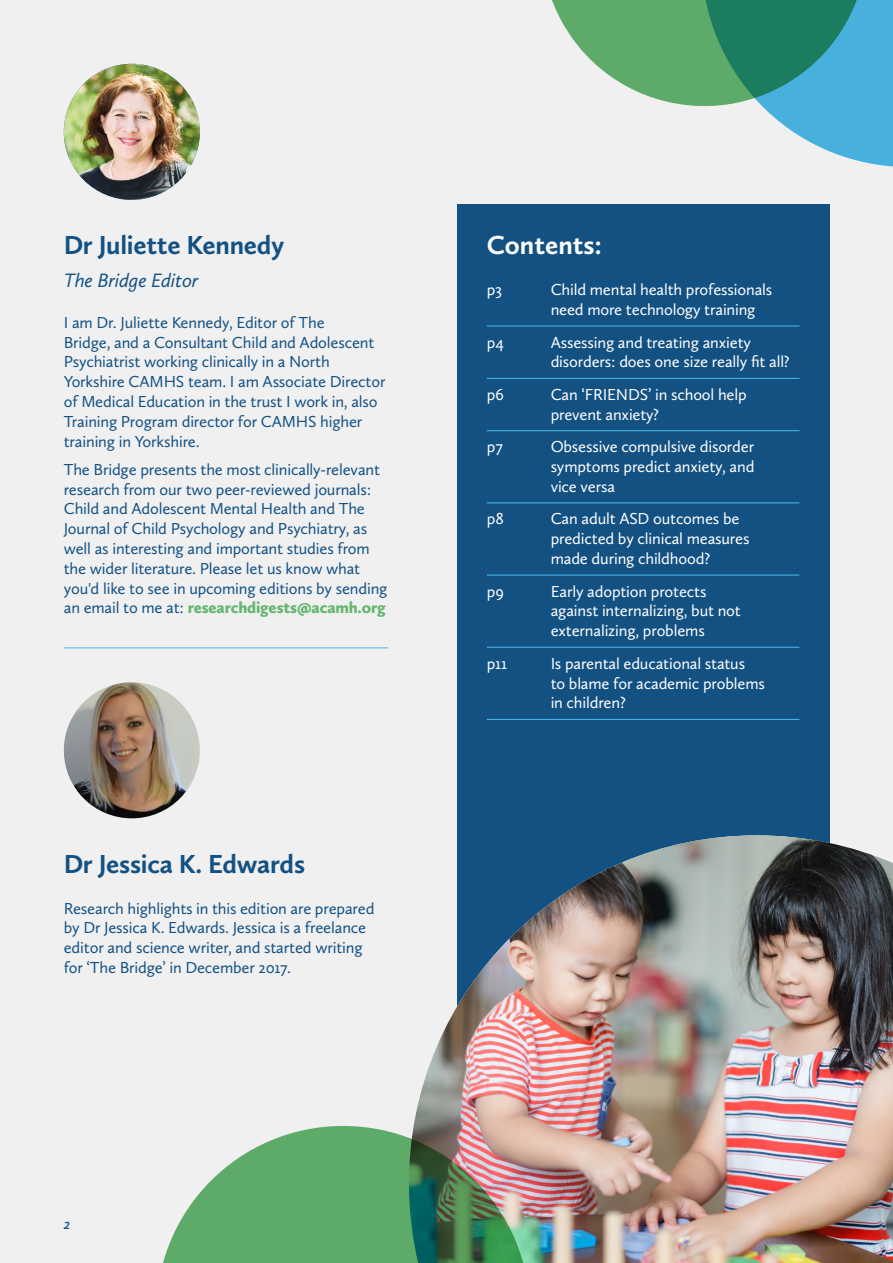
<style>
.page{position:relative;width:893px;height:1263px;background:#f0f0f1}
.page>*{position:absolute;margin:0;border:0;box-sizing:border-box;transform-origin:0 0}
.t1{font:700 27px "Calluna Sans";letter-spacing:-.01em;color:#135183}
.t2{font:700 27px "Calluna Sans";color:#fff}
.t3{font:italic 20.1px "Calluna Sans";letter-spacing:-.01em;color:#135183}
.t4{font:16.5px/19.8px "Calluna Sans";letter-spacing:-.01em;color:#135183}
.t5{font:16.5px/19.8px "Calluna Sans";letter-spacing:-.01em;color:#fff}
.t6{font:italic 600 15px "Calluna Sans";color:#135183}
.s1{font-weight:900;color:#64b56f}
</style>
<div class="page">
<img style="left:64px;top:64px;width:136px;height:136px;border-radius:68px">
<img style="left:64px;top:682px;width:136px;height:136px;border-radius:68px">
<svg style="left:552px;top:0;width:341px;height:167px"></svg>
<div style="left:457px;top:204px;width:372px;height:995px;background:#135183"></div>
<hr style="left:487px;top:326px;width:312px;height:1px;background:#4dbbe9">
<hr style="left:487px;top:378px;width:312px;height:1px;background:#4dbbe9">
<hr style="left:487px;top:430px;width:312px;height:1px;background:#4dbbe9">
<hr style="left:487px;top:502px;width:312px;height:1px;background:#4dbbe9">
<hr style="left:487px;top:575px;width:312px;height:1px;background:#4dbbe9">
<hr style="left:487px;top:647px;width:312px;height:1px;background:#4dbbe9">
<hr style="left:487px;top:719px;width:312px;height:1px;background:#4dbbe9">
<hr style="left:64px;top:647px;width:324px;height:1px;background:#4dbbe9">
<img style="left:413px;top:835px;width:480px;height:428px">
<svg style="left:163px;top:1126px;width:367px;height:137px;background:#77a67b"></svg>
<h1 class="t1" style="left:64px;top:228px;width:222px">Dr Juliette Kennedy</h1>
<p class="t3" style="left:64px;top:268px;width:136px">The Bridge Editor</p>
<p class="t4" style="left:64px;top:312px;width:323px">I am Dr. Juliette Kennedy, Editor of The<br>Bridge, and a Consultant Child and Adolescent Psychiatrist working clinically in a North Yorkshire CAMHS team. I am Associate Director of Medical Education in the trust I work in, also Training Program director for CAMHS higher training in Yorkshire.</p>
<p class="t4" style="left:64px;top:459px;width:325px">The Bridge presents the most clinically-relevant research from our two peer-reviewed journals:<br>Child and Adolescent Mental Health and The Journal of Child Psychology and Psychiatry, as well as interesting and important studies from the wider literature. Please let us know what you'd like to see in upcoming editions by sending an email to me at: <span class="s1">researchdigests@acamh.org</span></p>
<h1 class="t1" style="left:64px;top:847px;width:243px">Dr Jessica K. Edwards</h1>
<p class="t4" style="left:64px;top:898px;width:312px">Research highlights in this edition are prepared by Dr Jessica K. Edwards. Jessica is a freelance editor and science writer, and started writing for ‘The Bridge’ in December 2017.</p>
<p class="t6" style="left:64px;top:1214px;width:8px">2</p>
<h1 class="t2" style="left:487px;top:228px;width:117px">Contents:</h1>
<p class="t5" style="left:487px;top:280px;width:17px">p3</p>
<p class="t5" style="left:551px;top:280px;width:223px">Child mental health professionals need more technology training</p>
<p class="t5" style="left:487px;top:332px;width:19px">p4</p>
<p class="t5" style="left:551px;top:332px;width:241px">Assessing and treating anxiety disorders: does one size really fit all?</p>
<p class="t5" style="left:487px;top:384px;width:18px">p6</p>
<p class="t5" style="left:551px;top:384px;width:198px">Can ‘FRIENDS’ in school help prevent anxiety?</p>
<p class="t5" style="left:487px;top:437px;width:17px">p7</p>
<p class="t5" style="left:551px;top:437px;width:205px;text-align:justify">Obsessive compulsive disorder symptoms predict anxiety, and vice versa</p>
<p class="t5" style="left:487px;top:509px;width:18px">p8</p>
<p class="t5" style="left:551px;top:509px;width:200px">Can adult ASD outcomes be predicted by clinical measures made during childhood?</p>
<p class="t5" style="left:487px;top:581px;width:18px">p9</p>
<p class="t5" style="left:551px;top:581px;width:192px">Early adoption protects against internalizing, but not externalizing, problems</p>
<p class="t5" style="left:487px;top:653px;width:22px">p11</p>
<p class="t5" style="left:551px;top:653px;width:216px">Is parental educational status<br>to blame for academic problems in children?</p>
</div>
